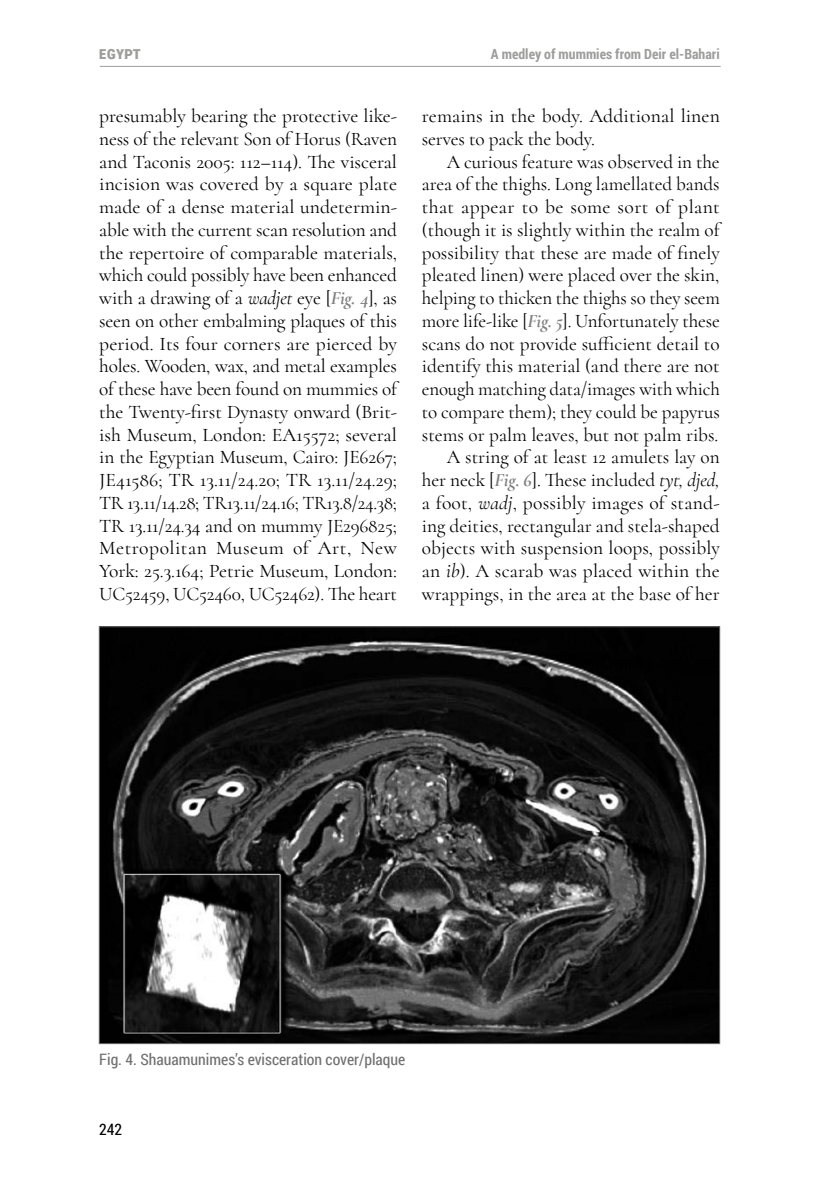
<style>
.page{position:relative;width:819px;height:1191px;background:#fff}
.page>*{position:absolute;margin:0;border:0;box-sizing:border-box;transform-origin:0 0}
.t1{font:19.25px/22.8px "Cormorant";color:#000;text-align:justify}
.t2{font:700 17.5px "Roboto Condensed";color:#9d9d9c}
.t3{font:15.75px "Roboto Condensed";color:#706f6f}
.t4{font:15.75px "Roboto Condensed";color:#000}
.t5{font:700 14px "Roboto Condensed";color:#9d9d9c}
.s1{font-style:italic}
.s2{font-weight:700;font-style:italic;color:#818181}
</style>
<div class="page">
<hr style="left:100px;top:66px;width:620px;height:1px;background:#9d9d9c">
<img style="left:101px;top:628px;width:617px;height:413px">
<p class="t2" style="left:99px;top:40px;width:44px">EGYPT</p>
<p class="t5" style="left:491px;top:44px;width:230px">A medley of mummies from Deir el-Bahari</p>
<p class="t1" style="left:99px;top:104px;width:299px">presumably bearing the protective like&shy;ness of the relevant Son of Horus (Raven and Taconis 2005: 112–114). The visceral incision was covered by a square plate made of a dense material undetermin&shy;able with the current scan resolution and the repertoire of comparable materials, which could possibly have been enhanced with a drawing of a <span class="s1">wadjet</span> eye [<span class="s2">Fig. 4</span>], as seen on other embalming plaques of this period. Its four corners are pierced by holes. Wooden, wax, and metal examples of these have been found on mummies of the Twenty-first Dynasty onward (Brit&shy;ish Museum, London: EA15572; several in the Egyptian Museum, Cairo: JE6267; JE41586; TR 13.11/24.20; TR 13.11/24.29; TR 13.11/14.28; TR13.11/24.16; TR13.8/24.38; TR 13.11/24.34 and on mummy JE296825; Metropolitan Museum of Art, New York: 25.3.164; Petrie Museum, London:<br>UC52459, UC52460, UC52462). The heart</p>
<p class="t1" style="left:422px;top:104px;width:299px">remains in the body. Additional linen serves to pack the body.</p>
<p class="t1" style="left:422px;top:150px;width:299px;text-align:right">A curious feature was observed in the area of the thighs. Long lamellated bands that appear to be some sort of plant (though it is slightly within the realm of possibility that these are made of finely pleated linen) were placed over the skin, helping to thicken the thighs so they seem more life-like [<span class="s2">Fig. 5</span>]. Unfortunately these scans do not provide sufficient detail to identify this material (and there are not enough matching data/images with which to compare them); they could be papyrus stems or palm leaves, but not palm ribs.<br>A string of at least 12 amulets lay on her neck [<span class="s2">Fig. 6</span>]. These included <span class="s1">tyt, djed, </span>a foot, <span class="s1">wadj</span>, possibly images of stand&shy;ing deities, rectangular and stela-shaped objects with suspension loops, possibly an <span class="s1">ib</span>). A scarab was placed within the wrappings, in the area at the base of her</p>
<p class="t3" style="left:99px;top:1048px;width:307px">Fig. 4. Shauamunimes’s evisceration cover/plaque</p>
<p class="t4" style="left:99px;top:1119px;width:25px">242</p>
</div>
